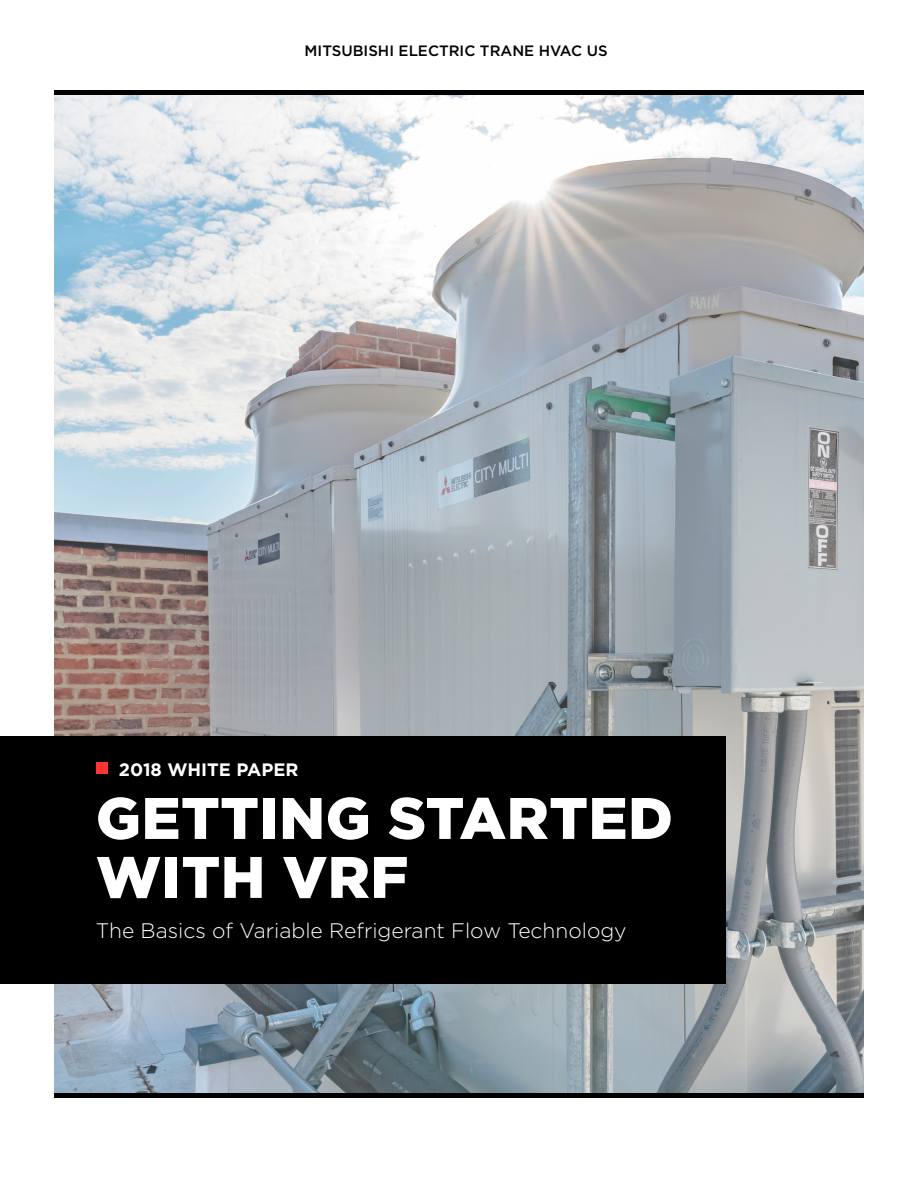
<style>
.page{position:relative;width:918px;height:1188px;background:#fff}
.page>*{position:absolute;margin:0;border:0;box-sizing:border-box;transform-origin:0 0}
.t1{font:900 58.5px/58.9px "Gotham HTF";letter-spacing:.01em;color:#fff}
.t2{font:300 21px "Gotham HTF";color:#fff}
.t3{font:700 18px "Gotham HTF";color:#fff}
.t4{font:500 15px "Gotham HTF";color:#000}
</style>
<div class="page">
<img style="left:54px;top:95px;width:810px;height:998px">
<div style="left:54px;top:1093px;width:810px;height:5px;background:#000"></div>
<div style="left:54px;top:90px;width:810px;height:5px;background:#000"></div>
<div style="left:0;top:736px;width:726px;height:247px;background:#000"></div>
<div style="left:97px;top:763px;width:11px;height:11px;background:#f33"></div>
<p class="t4" style="left:305px;top:42px;width:305px">MITSUBISHI ELECTRIC TRANE HVAC US</p>
<p class="t3" style="left:119px;top:759px;width:181px">2018 WHITE PAPER</p>
<h1 class="t1" style="left:96px;top:787px;width:578px">GETTING STARTED<br>WITH VRF</h1>
<p class="t2" style="left:96px;top:919px;width:532px">The Basics of Variable Refrigerant Flow Technology</p>
</div>
